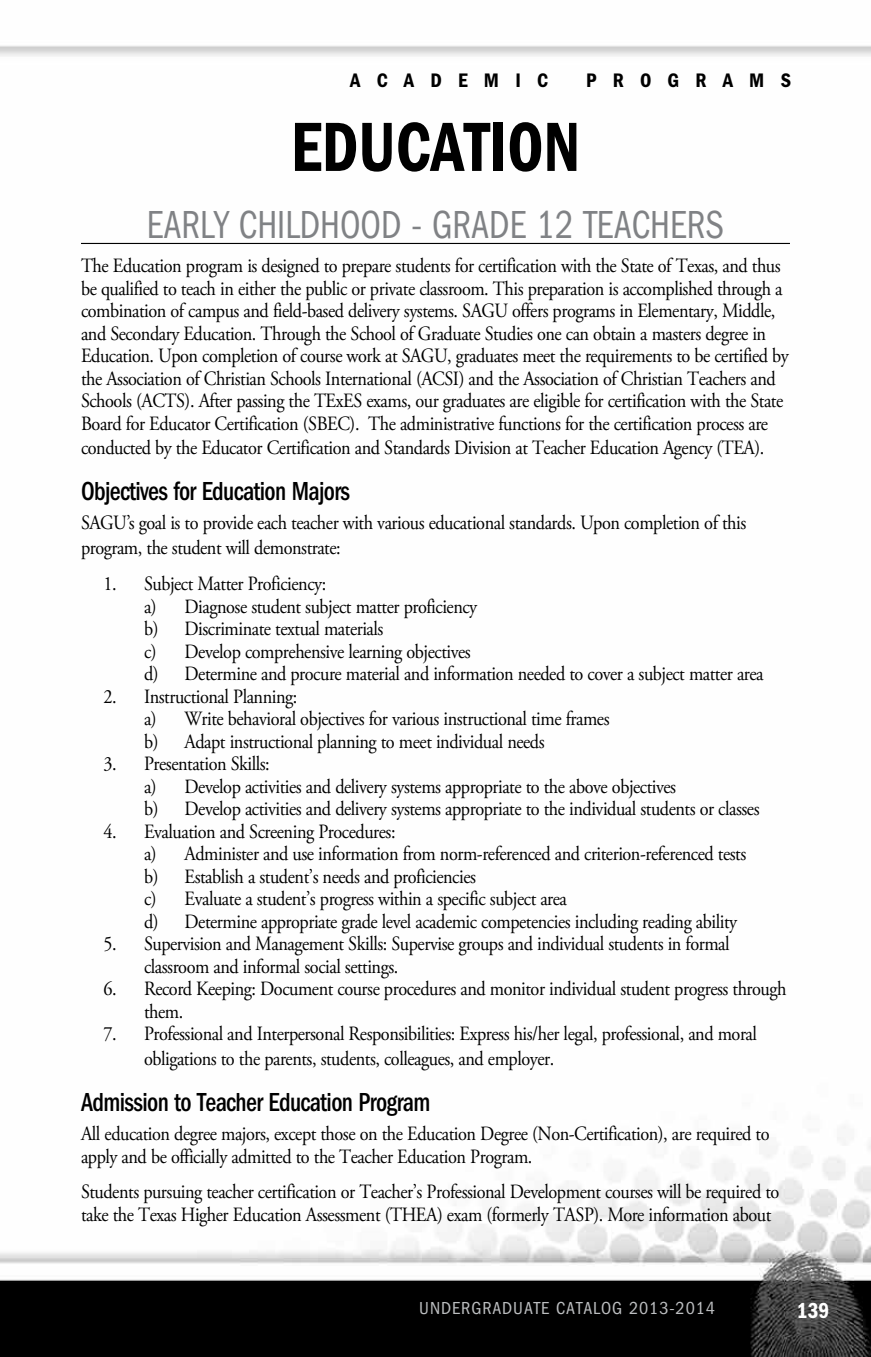
<style>
.page{position:relative;width:871px;height:1357px;background:#fff}
.page>*{position:absolute;margin:0;border:0;box-sizing:border-box;transform-origin:0 0}
.t1{font:72px "ITC Franklin Gothic Std Dm Cd";color:#000;scale:.9 1}
.t2{font:condensed 40.5px "ITC Franklin Gothic Std";color:#808285;scale:.9 1}
.t3{font:500 condensed 27px "ITC Franklin Gothic Std";letter-spacing:-.025em;color:#000;scale:.9 1}
.t4{font:22.5px "ITC Franklin Gothic Std Dm Cd";color:#fff;scale:.95 1}
.t5{font:20.25px/22.5px "Adobe Garamond Pro";letter-spacing:-.025em;color:#000;scale:.9 1}
.t6{font:20.25px "ITC Franklin Gothic Std Dm Cd";letter-spacing:.8em;color:#000}
.t7{font:condensed 18px "ITC Franklin Gothic Std";letter-spacing:.05em;color:#bcbec0}
</style>
<div class="page">
<img style="left:0;top:46px;width:871px;height:1311px">
<hr style="left:81px;top:243px;width:709px;height:1px;background:#000">
<p class="t6" style="left:350px;top:69px;width:199px">ACADEMIC</p>
<p class="t6" style="left:586px;top:69px;width:206px">PROGRAMS</p>
<h1 class="t1" style="left:291px;top:106px;width:323px">EDUCATION</h1>
<h2 class="t2" style="left:147px;top:202px;width:643px">EARLY CHILDHOOD - GRADE 12 TEACHERS</h2>
<p class="t5" style="left:81px;top:255px;width:788px">The Education program is designed to prepare students for certification with the State of Texas, and thus be qualified to teach in either the public or private classroom. This preparation is accomplished through a combination of campus and field-based delivery systems. SAGU offers programs in Elementary, Middle, and Secondary Education. Through the School of Graduate Studies one can obtain a masters degree in Education. Upon completion of course work at SAGU, graduates meet the requirements to be certified by the Association of Christian Schools International (ACSI) and the Association of Christian Teachers and Schools (ACTS). After passing the TExES exams, our graduates are eligible for certification with the State Board for Educator Certification (SBEC). The administrative functions for the certification process are</p>
<p class="t5" style="left:81px;top:437px;width:761px">conducted by the Educator Certification and Standards Division at Teacher Education Agency (TEA).</p>
<h3 class="t3" style="left:81px;top:476px;width:300px">Objectives for Education Majors</h3>
<p class="t5" style="left:81px;top:511px;width:741px;line-height:24.8px">SAGU’s goal is to provide each teacher with various educational standards. Upon completion of this program, the student will demonstrate:</p>
<p class="t5" style="left:144px;top:573px;width:690px;text-indent:-40px">1. Subject Matter Proficiency:<br>a) Diagnose student subject matter proficiency<br>b) Discriminate textual materials<br>c) Develop comprehensive learning objectives<br>d) Determine and procure material and information needed to cover a subject matter area</p>
<p class="t5" style="left:144px;top:686px;width:519px;text-indent:-40px">2. Instructional Planning:<br>a) Write behavioral objectives for various instructional time frames b) Adapt instructional planning to meet individual needs</p>
<p class="t5" style="left:144px;top:753px;width:685px;text-indent:-40px">3. Presentation Skills:<br>a) Develop activities and delivery systems appropriate to the above objectives<br>b) Develop activities and delivery systems appropriate to the individual students or classes</p>
<p class="t5" style="left:144px;top:821px;width:670px;text-indent:-40px">4. Evaluation and Screening Procedures:<br>a) Administer and use information from norm-referenced and criterion-referenced tests b) Establish a student’s needs and proficiencies<br>c) Evaluate a student’s progress within a specific subject area<br>d) Determine appropriate grade level academic competencies including reading ability</p>
<p class="t5" style="left:144px;top:933px;width:652px;text-indent:-40px">5. Supervision and Management Skills: Supervise groups and individual students in formal classroom and informal social settings.</p>
<p class="t5" style="left:144px;top:978px;width:715px;text-indent:-40px">6. Record Keeping: Document course procedures and monitor individual student progress through them.</p>
<p class="t5" style="left:144px;top:1022px;width:682px;line-height:24.8px;text-indent:-40px">7. Professional and Interpersonal Responsibilities: Express his/her legal, professional, and moral obligations to the parents, students, colleagues, and employer.</p>
<h3 class="t3" style="left:81px;top:1087px;width:389px">Admission to Teacher Education Program</h3>
<p class="t5" style="left:81px;top:1123px;width:766px">All education degree majors, except those on the Education Degree (Non-Certification), are required to apply and be officially admitted to the Teacher Education Program.</p>
<p class="t5" style="left:81px;top:1181px;width:777px">Students pursuing teacher certification or Teacher’s Professional Development courses will be required to take the Texas Higher Education Assessment (THEA) exam (formerly TASP). More information about</p>
<p class="t7" style="left:419px;top:1298px;width:297px">UNDERGRADUATE CATALOG 2013-2014</p>
<p class="t4" style="left:797px;top:1298px;width:36px">139</p>
</div>
